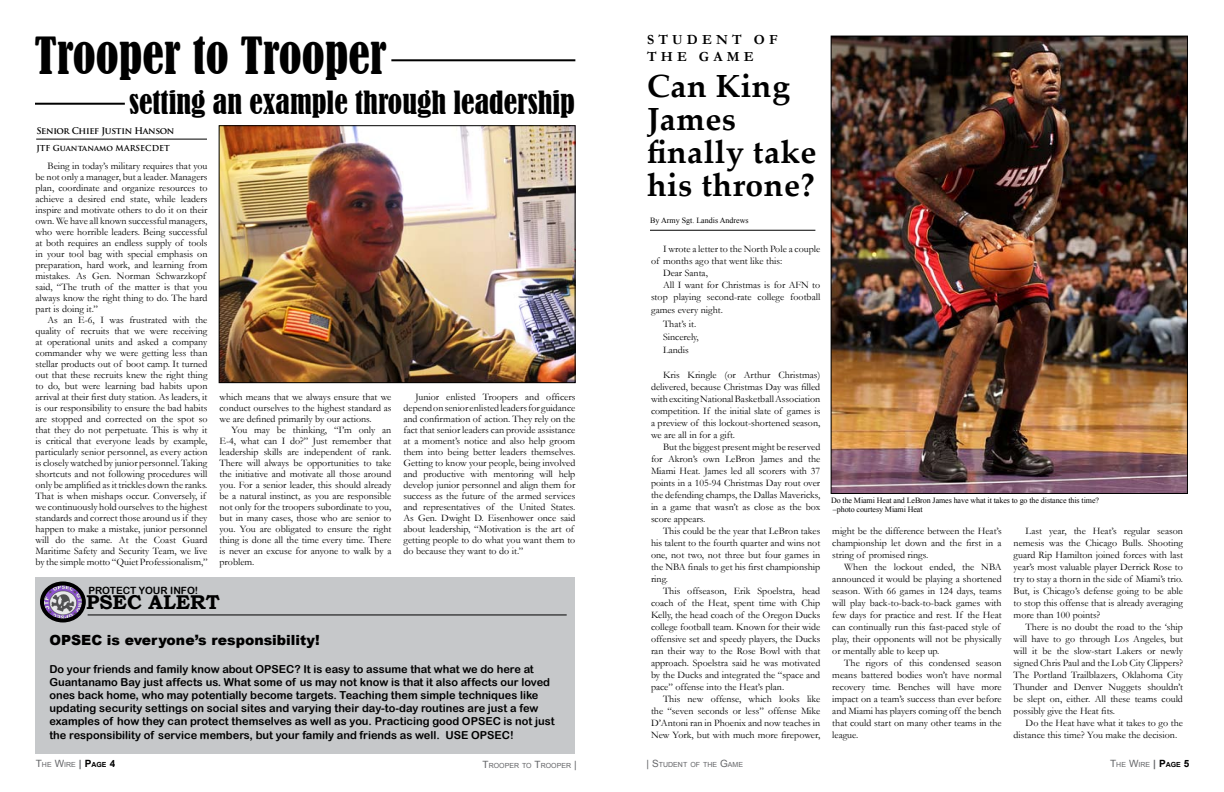
<style>
.page{position:relative;width:1224px;height:792px;background:#fff}
.page>*{position:absolute;margin:0;border:0;box-sizing:border-box;transform-origin:0 0}
.t1{font:condensed 48px "Bernard";color:#000}
.t2{font:700 32px/33px "Palatino Linotype";letter-spacing:.015em;color:#000}
.t3{font:condensed 30px "Bernard";color:#000}
.t4{font:700 20px "Bookman Old Style";color:#000}
.t5{font:900 14px "Arial";color:#000}
.t6{font:700 14px/16.8px "Garamond";letter-spacing:.3em;color:#000}
.t7{font:11px/13.2px "Arial Rounded MT Bold";color:#000}
.t8{font:10px/11px "Garamond";color:#000;text-align:justify}
.t9{font:10px "Arial Rounded MT Bold";color:#000}
.t10{font:700 9px "Trajan Pro";letter-spacing:-.035em;color:#000}
.t11{font:8px/9px "Times New Roman";letter-spacing:-.01em;color:#000}
.t12{font:700 8px "Trajan Pro";color:#000}
.t13{font:7px "Arial";color:#636467}
.s1{font-size:10px}
.s2{font-weight:700;font-size:10px}
.s3{font-weight:700;font-size:10px;color:#000}
.s4{font-weight:700;color:#000}
</style>
<div class="page">
<hr style="left:391px;top:59px;width:184px;height:2px;background:#000">
<hr style="left:36px;top:139px;width:171px;height:1px;background:#000">
<div style="left:35px;top:577px;width:540px;height:177px;background:#c6c8ca"></div>
<hr style="left:88px;top:614px;width:479px;height:1px;background:#000">
<img style="left:42px;top:585px;width:42px;height:35px">
<div style="left:40px;top:581px;width:46px;height:41px;border:4px solid #000;border-radius:50%"></div>
<img style="left:221px;top:128px;width:352px;height:253px">
<div style="left:219px;top:126px;width:356px;height:257px;border:1px solid #000"></div>
<hr style="left:35px;top:103px;width:90px;height:2px;background:#000">
<hr style="left:650px;top:230px;width:165px;height:1px;background:#000">
<img style="left:833px;top:38px;width:353px;height:454px">
<h1 class="t1" style="left:34px;top:27px;width:354px">Trooper to Trooper</h1>
<h3 class="t3" style="left:129px;top:85px;width:447px">setting an example through leadership</h3>
<p class="t10" style="left:36px;top:125px;width:139px">Senior Chief Justin Hanson</p>
<p class="t12" style="left:36px;top:143px;width:135px">JTF Guantanamo MARSECDET</p>
<p class="t8" style="left:36px;top:160px;width:173px;text-align:left;text-indent:12px">Being in today’s military requires that you be not only a manager, but a leader. Managers plan, coordinate and organize resources to achieve a desired end state, while leaders inspire and motivate others to do it on their own. We have all known successful managers, who were horrible leaders. Being successful at both requires an endless supply of tools in your tool bag with special emphasis on preparation, hard work, and learning from mistakes. As Gen. Norman Schwarzkopf said, “The truth of the matter is that you always know the right thing to do. The hard part is doing it.”</p>
<p class="t8" style="left:36px;top:314px;width:173px;text-align:left;text-indent:12px">As an E-6, I was frustrated with the quality of recruits that we were receiving at operational units and asked a company commander why we were getting less than stellar products out of boot camp. It turned out that these recruits knew the right thing to do, but were learning bad habits upon arrival at their first duty station. As leaders, it is our responsibility to ensure the bad habits are stopped and corrected on the spot so that they do not perpetuate. This is why it is critical that everyone leads by example, particularly senior personnel, as every action is closely watched by junior personnel. Taking shortcuts and not following procedures will only be amplified as it trickles down the ranks.<br>That is when mishaps occur. Conversely, if we continuously hold ourselves to the highest standards and correct those around us if they happen to make a mistake, junior personnel will do the same. At the Coast Guard Maritime Safety and Security Team, we live by the simple motto “Quiet Professionalism,”</p>
<p class="t8" style="left:219px;top:391px;width:173px">which means that we always ensure that we conduct ourselves to the highest standard as we are defined primarily by our actions.</p>
<p class="t8" style="left:219px;top:424px;width:173px;text-indent:12px">You may be thinking, “I’m only an E-4, what can I do?” Just remember that leadership skills are independent of rank.<br>There will always be opportunities to take the initiative and motivate all those around you. For a senior leader, this should already be a natural instinct, as you are responsible not only for the troopers subordinate to you, but in many cases, those who are senior to you. You are obligated to ensure the right thing is done all the time every time. There is never an excuse for anyone to walk by a problem.</p>
<p class="t9" style="left:88px;top:584px;width:111px">PROTECT YOUR INFO!</p>
<h3 class="t4" style="left:86px;top:588px;width:135px">PSEC ALERT</h3>
<p class="t8" style="left:403px;top:391px;width:173px;text-align:left;text-indent:12px">Junior enlisted Troopers and officers depend on senior enlisted leaders for guidance and confirmation of action. They rely on the fact that senior leaders can provide assistance at a moment’s notice and also help groom them into being better leaders themselves.<br>Getting to know your people, being involved and productive with mentoring will help develop junior personnel and align them for success as the future of the armed services and representatives of the United States.<br>As Gen. Dwight D. Eisenhower once said about leadership, “Motivation is the art of getting people to do what you want them to do because they want to do it.”</p>
<h3 class="t5" style="left:49px;top:630px;width:272px">OPSEC is everyone’s responsibility!</h3>
<p class="t7" style="left:49px;top:662px;width:507px">Do your friends and family know about OPSEC? It is easy to assume that what we do here at Guantanamo Bay just affects us. What some of us may not know is that it also affects our loved ones back home, who may potentially become targets. Teaching them simple techniques like updating security settings on social sites and varying their day-to-day routines are just a few examples of how they can protect themselves as well as you. Practicing good OPSEC is not just the responsibility of service members, but your family and friends as well. USE OPSEC!</p>
<p class="t13" style="left:36px;top:760px;width:81px"><span class="s1">T</span>HE <span class="s1">W</span>IRE <span class="s2">|</span> <span class="s3">P</span><span class="s4">AGE</span> <span class="s3">4</span></p>
<p class="t13" style="left:483px;top:761px;width:96px"><span class="s1">T</span>ROOPER TO <span class="s1">T</span>ROOPER <span class="s1">|</span></p>
<h3 class="t6" style="left:647px;top:31px;width:132px">STUDENT OF<br>THE GAME</h3>
<h2 class="t2" style="left:647px;top:68px;width:171px">Can King<br>James finally take his throne?</h2>
<p class="t11" style="left:650px;top:215px;width:100px">By Army Sgt. Landis Andrews</p>
<p class="t8" style="left:663px;top:243px;width:159px">I wrote a letter to the North Pole a couple</p>
<p class="t8" style="left:651px;top:255px;width:133px">of months ago that went like this:</p>
<p class="t8" style="left:663px;top:267px;width:46px">Dear Santa,</p>
<p class="t8" style="left:663px;top:279px;width:159px">All I want for Christmas is for AFN to</p>
<p class="t8" style="left:651px;top:291px;width:171px">stop playing second-rate college football</p>
<p class="t8" style="left:663px;top:303px;width:61px;line-height:13.2px;text-align:left;text-indent:-12px">games every night.<br>That’s it.<br>Sincerely,<br>Landis</p>
<p class="t8" style="left:651px;top:369px;width:171px;line-height:12px;text-indent:12px">Kris Kringle (or Arthur Christmas) delivered, because Christmas Day was filled with exciting National Basketball Association competition. If the initial slate of games is a preview of this lockout-shortened season, we are all in for a gift.</p>
<p class="t8" style="left:651px;top:441px;width:171px;line-height:12px;text-indent:12px">But the biggest present might be reserved for Akron’s own LeBron James and the Miami Heat. James led all scorers with 37 points in a 105-94 Christmas Day rout over the defending champs, the Dallas Mavericks, in a game that wasn’t as close as the box score appears.</p>
<p class="t8" style="left:651px;top:525px;width:171px;line-height:12px;text-indent:12px">This could be the year that LeBron takes his talent to the fourth quarter and wins not one, not two, not three but four games in the NBA finals to get his first championship ring.</p>
<p class="t8" style="left:651px;top:585px;width:171px;line-height:12px;text-indent:12px">This offseason, Erik Spoelstra, head coach of the Heat, spent time with Chip Kelly, the head coach of the Oregon Ducks college football team. Known for their wide offensive set and speedy players, the Ducks ran their way to the Rose Bowl with that approach. Spoelstra said he was motivated by the Ducks and integrated the “space and pace” offense into the Heat’s plan.</p>
<p class="t8" style="left:651px;top:693px;width:171px;line-height:12px;text-indent:12px">This new offense, which looks like the “seven seconds or less” offense Mike D’Antoni ran in Phoenix and now teaches in New York, but with much more firepower,</p>
<p class="t11" style="left:831px;top:496px;width:270px">Do the Miami Heat and LeBron James have what it takes to go the distance this time? –photo courtesy Miami Heat</p>
<p class="t8" style="left:832px;top:524px;width:171px;line-height:12px">might be the difference between the Heat’s championship let down and the first in a string of promised rings.</p>
<p class="t8" style="left:832px;top:560px;width:171px;line-height:12px;text-align:left;text-indent:12px">When the lockout ended, the NBA announced it would be playing a shortened season. With 66 games in 124 days, teams will play back-to-back-to-back games with few days for practice and rest. If the Heat can continually run this fast-paced style of play, their opponents will not be physically or mentally able to keep up.</p>
<p class="t8" style="left:832px;top:656px;width:171px;line-height:12px;text-indent:12px">The rigors of this condensed season means battered bodies won’t have normal recovery time. Benches will have more impact on a team’s success than ever before and Miami has players coming off the bench that could start on many other teams in the league.</p>
<p class="t8" style="left:1014px;top:524px;width:171px;line-height:12px;text-indent:12px">Last year, the Heat’s regular season nemesis was the Chicago Bulls. Shooting guard Rip Hamilton joined forces with last year’s most valuable player Derrick Rose to try to stay a thorn in the side of Miami’s trio.<br>But, is Chicago’s defense going to be able to stop this offense that is already averaging more than 100 points?</p>
<p class="t8" style="left:1014px;top:620px;width:171px;line-height:12px;text-indent:12px">There is no doubt the road to the ‘ship will have to go through Los Angeles, but will it be the slow-start Lakers or newly signed Chris Paul and the Lob City Clippers?<br>The Portland Trailblazers, Oklahoma City Thunder and Denver Nuggets shouldn’t be slept on, either. All these teams could possibly give the Heat fits.</p>
<p class="t8" style="left:1014px;top:716px;width:171px;line-height:12px;text-indent:12px">Do the Heat have what it takes to go the distance this time? You make the decision.</p>
<p class="t13" style="left:647px;top:760px;width:98px"><span class="s1">| S</span>TUDENT OF THE <span class="s1">G</span>AME</p>
<p class="t13" style="left:1110px;top:760px;width:81px"><span class="s1">T</span>HE <span class="s1">W</span>IRE <span class="s2">|</span> <span class="s3">P</span><span class="s4">AGE</span> <span class="s3">5</span></p>
</div>
